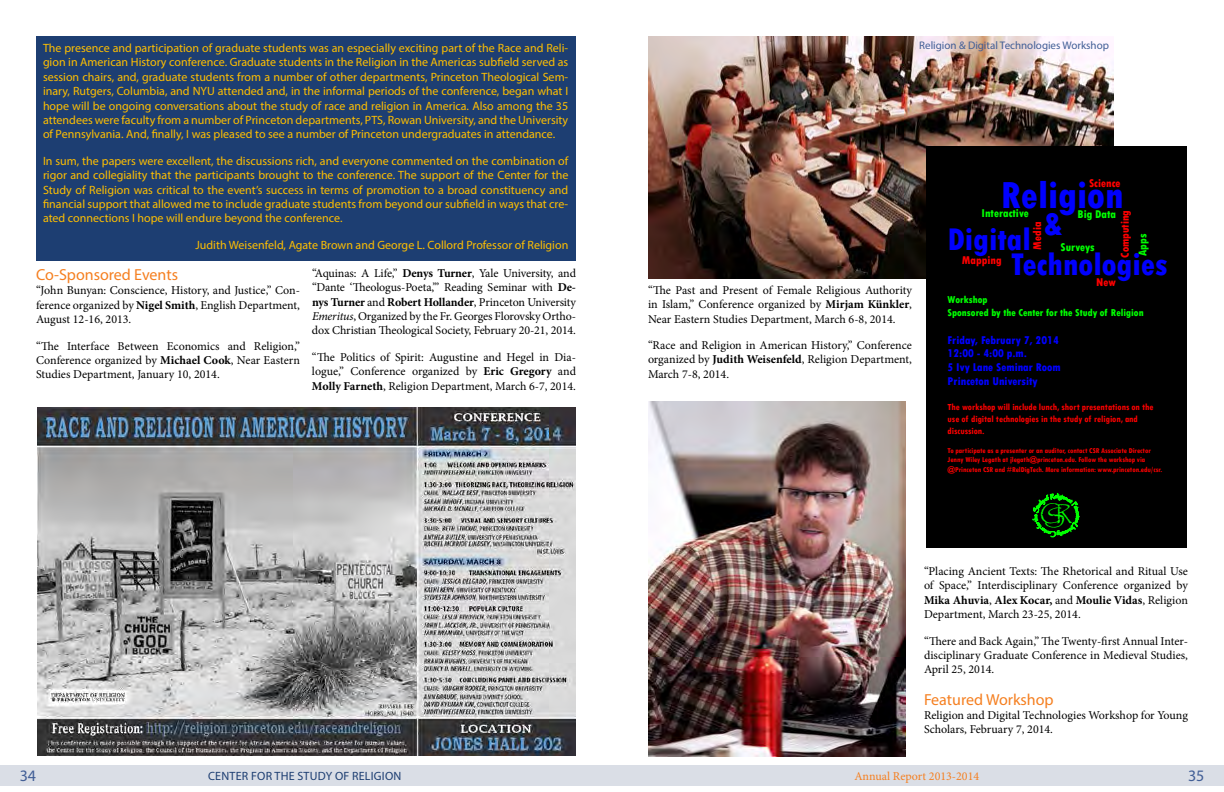
<style>
.page{position:relative;width:1224px;height:792px;background:#fff}
.page>*{position:absolute;margin:0;border:0;box-sizing:border-box;transform-origin:0 0}
.t1{font:800 condensed 39.4px "Tw Cen";color:#00f}
.t2{font:800 condensed 32.8px/25.6px "Tw Cen";color:#00f}
.t3{font:20.8px "Papyrus";color:#0f0}
.Headline1{font:16px "Myriad Pro";color:#f57f20}
.t4{font:16px "Myriad Pro";color:#415e96}
.Body{font:12px/14.4px "Minion Pro";color:#000;text-align:justify}
.Body-2{font:12px/14.4px "Myriad Pro";color:#ffbf00;text-align:justify}
.t5{font:12px "Myriad Pro";letter-spacing:.02em;color:#1d3e72}
.t6{font:12px "Minion Pro";color:#f57f20}
.t7{font:800 condensed 11.8px/13.8px "Tw Cen";color:#00f}
.t8{font:800 condensed 11.8px "Tw Cen";color:#f00}
.t9{font:800 condensed 11.8px "Tw Cen";color:#0f0}
.t10{font:11px "Myriad Pro";color:#415e96}
.t11{font:800 condensed 10.5px/12.6px "Tw Cen";color:#0f0}
.t12{font:700 condensed 9.8px/11.8px "Tw Cen";color:#f00}
.t13{font:700 condensed 7.9px/9.5px "Tw Cen";color:#f00}
.s1{font-weight:700}
.s2{font-style:italic}
</style>
<div class="page">
<div style="left:0;top:765px;width:1224px;height:21px;background:#dadee6"></div>
<img style="left:648px;top:36px;width:465px;height:243px">
<img style="left:649px;top:401px;width:256px;height:355px">
<div style="left:927px;top:146px;width:260px;height:402px;background:#000"></div>
<div style="left:36px;top:36px;width:539px;height:225px;background:#1d3e72"></div>
<img style="left:37px;top:408px;width:539px;height:348px">
<svg style="left:1033px;top:493px;width:46px;height:44px"></svg>
<p class="Body-2" style="left:43px;top:41px;width:527px">The presence and participation of graduate students was an especially exciting part of the Race and Reli&shy;gion in American History conference. Graduate students in the Religion in the Americas subfield served as session chairs, and, graduate students from a number of other departments, Princeton Theological Sem&shy;inary, Rutgers, Columbia, and NYU attended and, in the informal periods of the conference, began what I hope will be ongoing conversations about the study of race and religion in America. Also among the 35 attendees were faculty from a number of Princeton departments, PTS, Rowan University, and the University of Pennsylvania. And, finally, I was pleased to see a number of Princeton undergraduates in attendance.</p>
<p class="Body-2" style="left:43px;top:153px;width:527px">In sum, the papers were excellent, the discussions rich, and everyone commented on the combination of rigor and collegiality that the participants brought to the conference. The support of the Center for the Study of Religion was critical to the event’s success in terms of promotion to a broad constituency and financial support that allowed me to include graduate students from beyond our subfield in ways that cre&shy;ated connections I hope will endure beyond the conference.</p>
<p class="Body-2" style="left:195px;top:237px;width:374px">Judith Weisenfeld, Agate Brown and George L. Collord Professor of Religion</p>
<p class="Headline1" style="left:36px;top:265px;width:144px">Co-Sponsored Events</p>
<p class="Body" style="left:36px;top:283px;width:266px">“John Bunyan: Conscience, History, and Justice,” Con&shy;ference organized by <span class="s1">Nigel Smith</span>, English Department, August 12-16, 2013.</p>
<p class="Body" style="left:36px;top:339px;width:266px">“The Interface Between Economics and Religion,” Conference organized by <span class="s1">Michael Cook</span>, Near Eastern Studies Department, January 10, 2014.</p>
<p class="Body" style="left:312px;top:266px;width:266px">“Aquinas: A Life,” <span class="s1">Denys Turner</span>, Yale University, and “Dante ‘Theologus-Poeta,’” Reading Seminar with <span class="s1">De&shy;nys Turner</span> and <span class="s1">Robert Hollander</span>, Princeton University <span class="s2">Emeritus</span>, Organized by the Fr. Georges Florovsky Ortho&shy;dox Christian Theological Society, February 20-21, 2014.</p>
<p class="Body" style="left:312px;top:350px;width:266px">“The Politics of Spirit: Augustine and Hegel in Dia&shy;logue,” Conference organized by <span class="s1">Eric Gregory</span> and <span class="s1">Molly Farneth</span>, Religion Department, March 6-7, 2014.</p>
<p class="t10" style="left:919px;top:38px;width:191px">Religion &amp; Digital Technologies Workshop</p>
<p class="Body" style="left:648px;top:283px;width:266px">“The Past and Present of Female Religious Authority in Islam,” Conference organized by <span class="s1">Mirjam Künkler</span>, Near Eastern Studies Department, March 6-8, 2014.</p>
<p class="Body" style="left:648px;top:338px;width:266px">“Race and Religion in American History,” Conference organized by <span class="s1">Judith Weisenfeld</span>, Religion Department, March 7-8, 2014.</p>
<p class="t8" style="left:1089px;top:176px;width:33px">Science</p>
<p class="t9" style="left:1078px;top:207px;width:40px">Big Data</p>
<p class="t9" style="left:1061px;top:240px;width:36px">Surveys</p>
<p class="t9" style="left:1136px;top:256px;width:24px;rotate:-90deg">Apps</p>
<p class="t1" style="left:1001px;top:172px;width:124px">Religion</p>
<p class="t2" style="left:1044px;top:212px;width:19px">&amp;</p>
<p class="t9" style="left:982px;top:206px;width:49px">Interactive</p>
<p class="t8" style="left:1118px;top:258px;width:49px;rotate:-90deg">Computing</p>
<p class="t8" style="left:1030px;top:250px;width:30px;rotate:-90deg">Media</p>
<p class="t2" style="left:1011px;top:226px;width:158px;text-indent:-63px">Digital<br>Technologies</p>
<p class="t8" style="left:962px;top:253px;width:41px">Mapping</p>
<p class="t8" style="left:1096px;top:275px;width:21px">New</p>
<p class="t11" style="left:948px;top:294px;width:198px">Workshop<br>Sponsored by the Center for the Study of Religion</p>
<p class="t7" style="left:948px;top:333px;width:115px">Friday, February 7, 2014<br>12:00 - 4:00 p.m.<br>5 Ivy Lane Seminar Room<br>Princeton University</p>
<p class="t12" style="left:948px;top:401px;width:207px">The workshop will include lunch, short presentations on the use of digital technologies in the study of religion, and discussion.</p>
<p class="t13" style="left:948px;top:446px;width:216px">To participate as a presenter or an auditor, contact CSR Associate Director<br>Jenny Wiley Legath at jlegath@princeton.edu. Follow the workshop via @Princeton CSR and #RelDigTech. More information: www.princeton.edu/csr.</p>
<p class="t3" style="left:1040px;top:501px;width:34px">CS R</p>
<p class="Body" style="left:924px;top:564px;width:266px">“Placing Ancient Texts: The Rhetorical and Ritual Use of Space,” Interdisciplinary Conference organized by <span class="s1">Mika Ahuvia</span>, <span class="s1">Alex Kocar,</span> and <span class="s1">Moulie Vidas</span>, Religion Department, March 23-25, 2014.</p>
<p class="Body" style="left:924px;top:634px;width:266px">“There and Back Again,” The Twenty-first Annual Inter&shy;disciplinary Graduate Conference in Medieval Studies, April 25, 2014.</p>
<p class="Headline1" style="left:924px;top:689px;width:131px">Featured Workshop</p>
<p class="Body" style="left:924px;top:708px;width:265px">Religion and Digital Technologies Workshop for Young<br>Scholars, February 7, 2014.</p>
<h3 class="t4" style="left:20px;top:766px;width:18px">34</h3>
<p class="t5" style="left:208px;top:769px;width:195px">CENTER FOR THE STUDY OF RELIGION</p>
<p class="t6" style="left:854px;top:768px;width:126px">Annual Report 2013-2014</p>
<h3 class="t4" style="left:1188px;top:766px;width:18px">35</h3>
</div>
